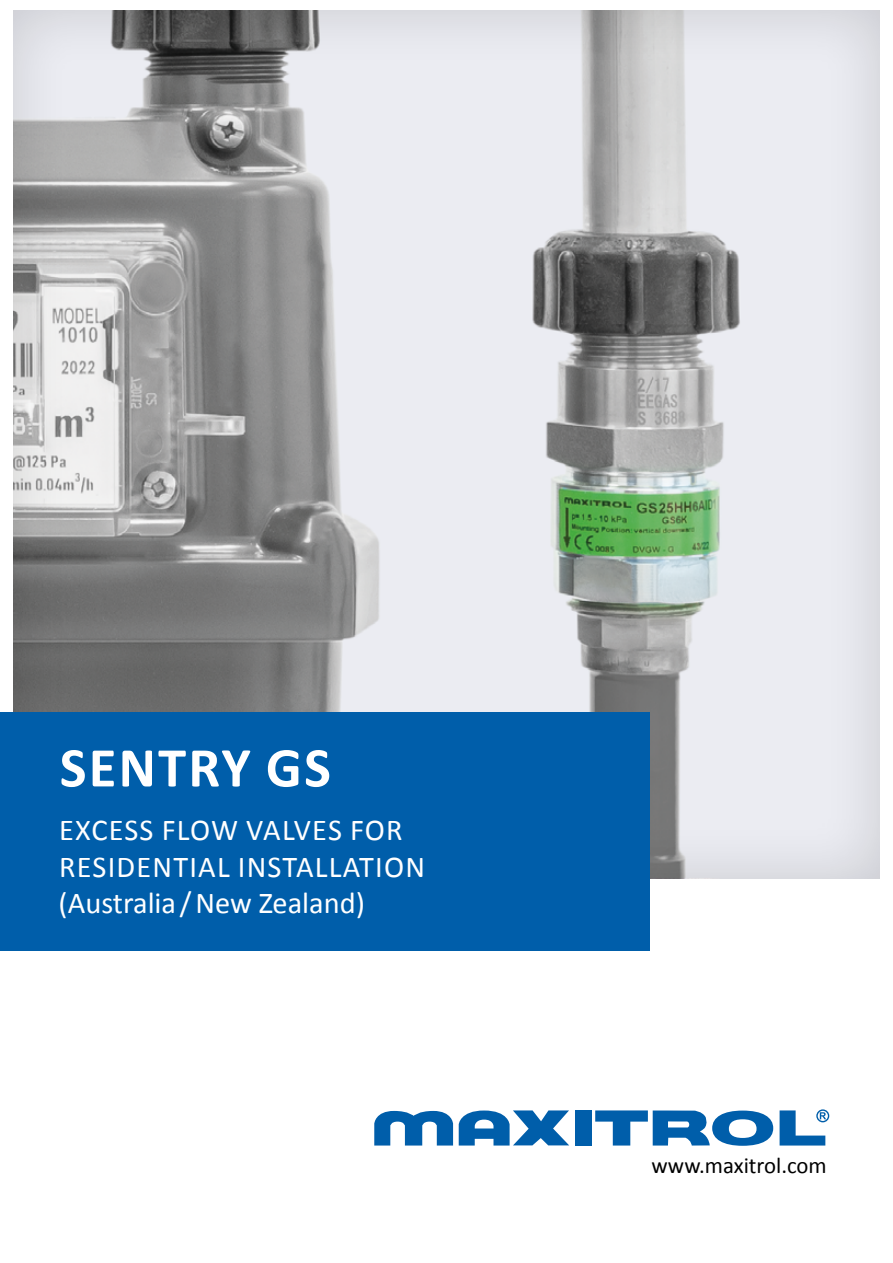
<style>
.page{position:relative;width:893px;height:1263px;background:#fff}
.page>*{position:absolute;margin:0;border:0;box-sizing:border-box;transform-origin:0 0}
.t1{font:700 56.7px "Calibri";letter-spacing:.04em;color:#fff}
.t2{font:30.45px/36.5px "Calibri";letter-spacing:.03em;color:#fff}
.t3{font:22.8px "Calibri";color:#000}
</style>
<div class="page">
<div style="left:13px;top:10px;width:868px;height:869px;background:#000;opacity:.15"></div>
<div style="left:575px;top:1110px;width:16px;height:35px;background:#005eaa"></div>
<svg style="left:374px;top:1111px;width:79px;height:34px"></svg>
<svg style="left:459px;top:1110px;width:110px;height:35px"></svg>
<svg style="left:595px;top:1110px;width:178px;height:36px"></svg>
<svg style="left:780px;top:1109px;width:49px;height:36px"></svg>
<div style="left:0;top:712px;width:649px;height:238px;background:#005eaa"></div>
<h1 class="t1" style="left:60px;top:727px;width:273px">SENTRY GS</h1>
<p class="t2" style="left:59px;top:811px;width:368px">EXCESS FLOW VALVES FOR<br>RESIDENTIAL INSTALLATION (Australia / New Zealand)</p>
<p class="t3" style="left:652px;top:1150px;width:177px">www.maxitrol.com</p>
</div>
